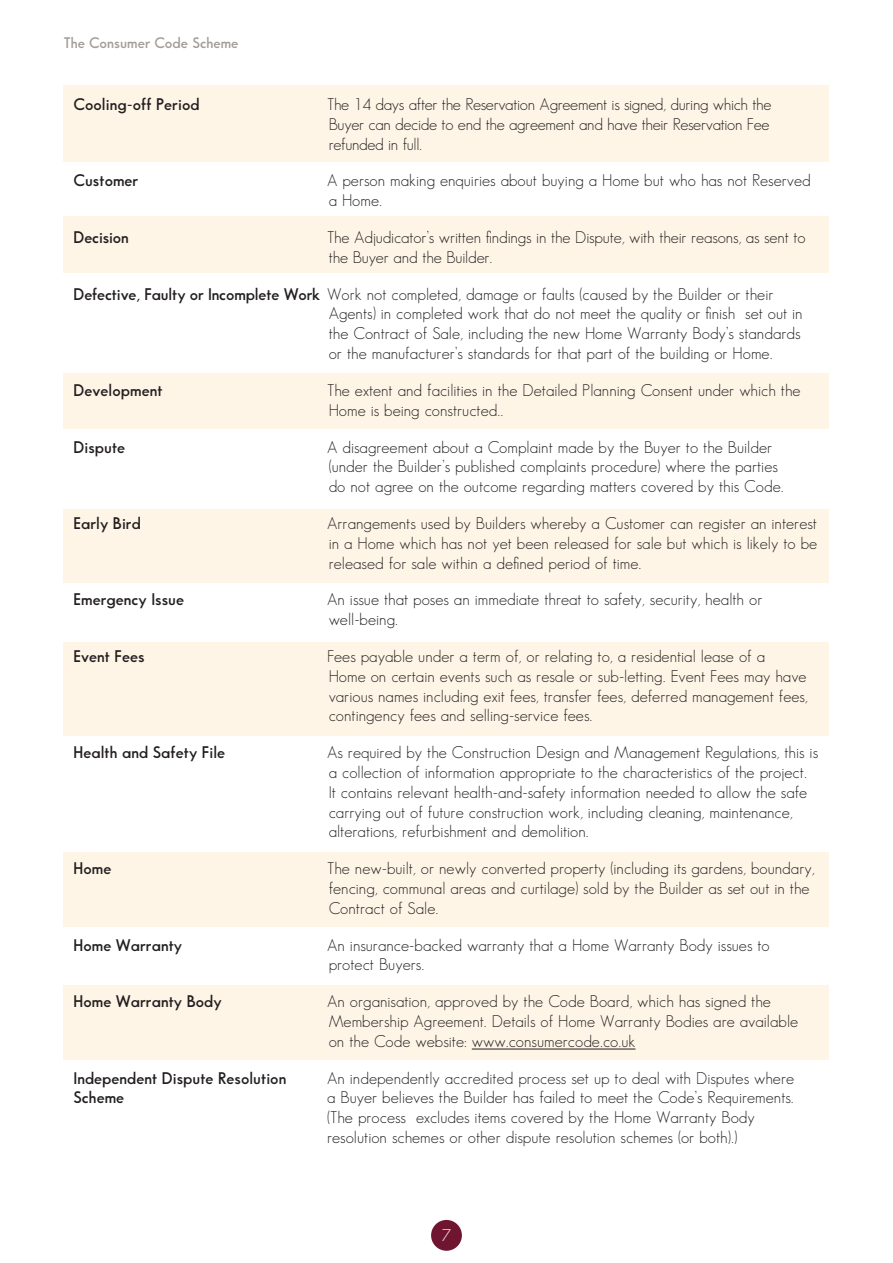
<style>
.page{position:relative;width:893px;height:1263px;background:#fff}
.page>*{position:absolute;margin:0;border:0;box-sizing:border-box;transform-origin:0 0}
.body_text{font:16.5px/19.8px "Sans Serif FLF";color:#231f20}
.body_text-2{font:600 16.5px "Sans Serif FLF";color:#231f20}
.t1{font:16.5px "Sans Serif FLF";color:#fff}
.t2{font:600 15px "Sans Serif FLF";color:#a39d99}
.s1{font-weight:600}
</style>
<div class="page">
<div style="left:431px;top:1220px;width:31px;height:31px;background:#6f1530;border-radius:50%"></div>
<div style="left:64px;top:85px;width:765px;height:76px;background:#fef5e7"></div>
<div style="left:64px;top:217px;width:765px;height:56px;background:#fef5e7"></div>
<div style="left:64px;top:373px;width:765px;height:55px;background:#fef5e7"></div>
<div style="left:64px;top:509px;width:765px;height:74px;background:#fef5e7"></div>
<div style="left:64px;top:985px;width:765px;height:75px;background:#fef5e7"></div>
<div style="left:64px;top:642px;width:765px;height:94px;background:#fef5e7"></div>
<div style="left:64px;top:852px;width:765px;height:75px;background:#fef5e7"></div>
<hr style="left:472px;top:1049px;width:163px;height:1px;background:#231f20">
<p class="t2" style="left:64px;top:34px;width:176px">The Consumer Code Scheme</p>
<p class="body_text-2" style="left:74px;top:95px;width:128px">Cooling-off Period</p>
<p class="body_text" style="left:327px;top:94px;width:446px;text-align:justify">The 14 days after the Reservation Agreement is signed, during which the Buyer can decide to end the agreement and have their Reservation Fee refunded in full.</p>
<p class="body_text-2" style="left:74px;top:171px;width:66px">Customer</p>
<p class="body_text" style="left:327px;top:171px;width:485px">A person making enquiries about buying a Home but who has not Reserved a Home.</p>
<p class="body_text-2" style="left:74px;top:228px;width:57px">Decision</p>
<p class="body_text" style="left:327px;top:227px;width:480px">The Adjudicator’s written findings in the Dispute, with their reasons, as sent to the Buyer and the Builder.</p>
<p class="body_text" style="left:329px;top:284px;width:476px;text-indent:-255px"><span class="s1">Defective, Faulty or Incomplete Work</span> Work not completed, damage or faults (caused by the Builder or their Agents) in completed work that do not meet the quality or finish set out in the Contract of Sale, including the new Home Warranty Body’s standards or the manufacturer’s standards for that part of the building or Home.</p>
<p class="body_text-2" style="left:74px;top:381px;width:91px">Development</p>
<p class="body_text" style="left:327px;top:380px;width:475px">The extent and facilities in the Detailed Planning Consent under which the<br>Home is being constructed..</p>
<p class="body_text-2" style="left:74px;top:437px;width:53px">Dispute</p>
<p class="body_text" style="left:327px;top:437px;width:458px">A disagreement about a Complaint made by the Buyer to the Builder (under the Builder’s published complaints procedure) where the parties do not agree on the outcome regarding matters covered by this Code.</p>
<p class="body_text-2" style="left:74px;top:514px;width:69px">Early Bird</p>
<p class="body_text" style="left:327px;top:513px;width:492px;text-align:justify">Arrangements used by Builders whereby a Customer can register an interest in a Home which has not yet been released for sale but which is likely to be released for sale within a defined period of time.</p>
<p class="body_text-2" style="left:74px;top:590px;width:112px">Emergency Issue</p>
<p class="body_text" style="left:327px;top:590px;width:437px">An issue that poses an immediate threat to safety, security, health or well-being.</p>
<p class="body_text-2" style="left:74px;top:647px;width:73px">Event Fees</p>
<p class="body_text" style="left:327px;top:646px;width:482px">Fees payable under a term of, or relating to, a residential lease of a<br>Home on certain events such as resale or sub-letting. Event Fees may have various names including exit fees, transfer fees, deferred management fees, contingency fees and selling-service fees.</p>
<p class="body_text-2" style="left:74px;top:743px;width:153px">Health and Safety File</p>
<p class="body_text" style="left:327px;top:742px;width:492px">As required by the Construction Design and Management Regulations, this is a collection of information appropriate to the characteristics of the project.<br>It contains relevant health-and-safety information needed to allow the safe carrying out of future construction work, including cleaning, maintenance, alterations, refurbishment and demolition.</p>
<p class="body_text-2" style="left:74px;top:859px;width:39px">Home</p>
<p class="body_text" style="left:327px;top:858px;width:489px">The new-built, or newly converted property (including its gardens, boundary, fencing, communal areas and curtilage) sold by the Builder as set out in the<br>Contract of Sale.</p>
<p class="body_text-2" style="left:74px;top:935px;width:110px">Home Warranty</p>
<p class="body_text" style="left:327px;top:935px;width:444px">An insurance-backed warranty that a Home Warranty Body issues to protect Buyers.</p>
<p class="body_text-2" style="left:74px;top:992px;width:150px">Home Warranty Body</p>
<p class="body_text" style="left:327px;top:991px;width:473px">An organisation, approved by the Code Board, which has signed the<br>Membership Agreement. Details of Home Warranty Bodies are available on the Code website: www.consumercode.co.uk</p>
<p class="body_text-2" style="left:74px;top:1068px;width:214px">Independent Dispute Resolution</p>
<p class="body_text" style="left:327px;top:1068px;width:469px">An independently accredited process set up to deal with Disputes where</p>
<p class="body_text-2" style="left:74px;top:1088px;width:52px">Scheme</p>
<p class="body_text" style="left:327px;top:1088px;width:468px">a Buyer believes the Builder has failed to meet the Code’s Requirements. (The process excludes items covered by the Home Warranty Body resolution schemes or other dispute resolution schemes (or both).)</p>
<p class="t1" style="left:442px;top:1226px;width:10px">7</p>
</div>
